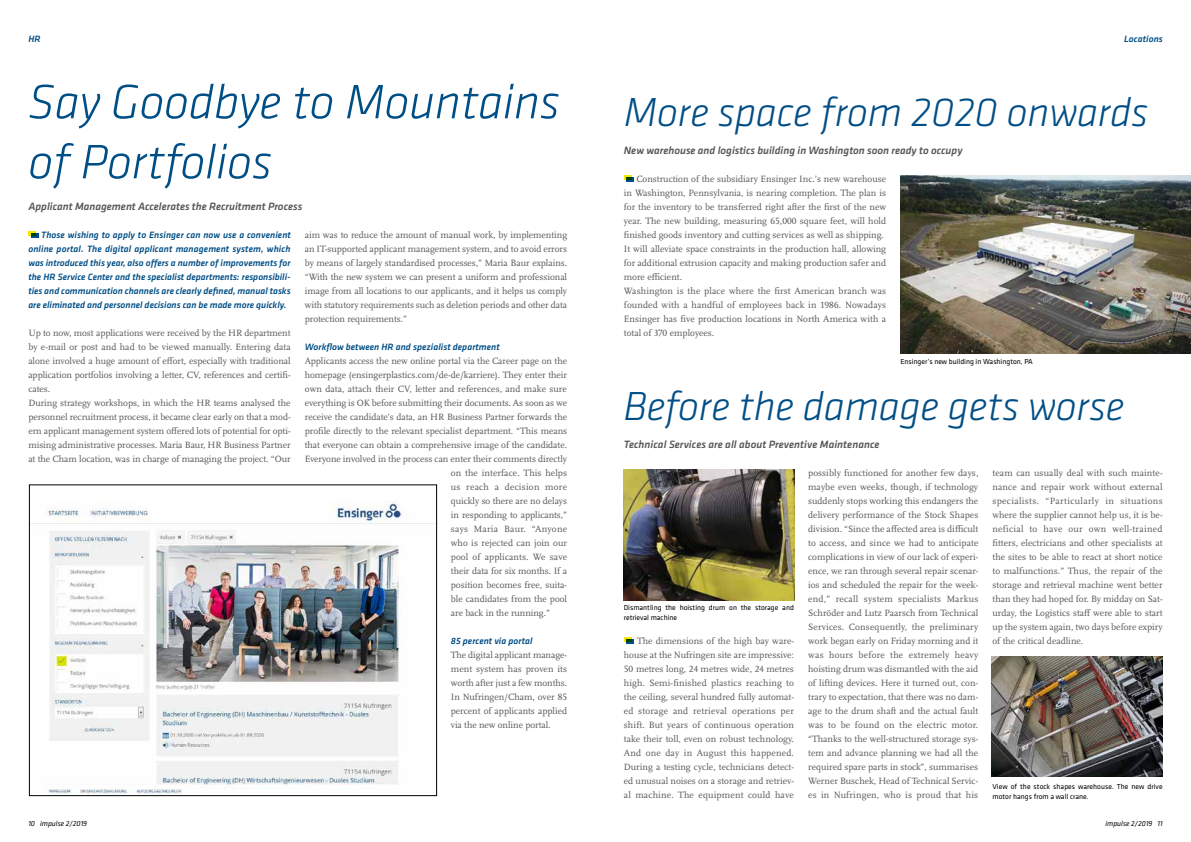
<style>
.page{position:relative;width:1191px;height:842px;background:#fff}
.page>*{position:absolute;margin:0;border:0;box-sizing:border-box;transform-origin:0 0}
.t1{font:italic 300 50px/60px "Klavika";letter-spacing:-.005em;color:#004e86}
.t2{font:italic 300 42px "Klavika";letter-spacing:-.005em;color:#004e86}
.t3{font:italic 500 11px "Klavika";color:#575756}
.t4{font:9.5px/14px "Scala Pro";letter-spacing:-.005em;color:#575756;text-align:justify}
.t5{font:italic 500 9.5px/14px "Klavika";letter-spacing:.005em;color:#004e86;text-align:justify}
.t6{font:9.5px "Scala Pro";letter-spacing:.025em;color:#575756}
.t7{font:7.5px/10px "Klavika";color:#000}
.t8{font:italic 7.5px "Klavika";letter-spacing:.005em;color:#000}
</style>
<div class="page">
<img style="left:624px;top:470px;width:170px;height:130px">
<img style="left:992px;top:657px;width:170px;height:120px">
<img style="left:900px;top:175px;width:291px;height:178px">
<svg style="left:28px;top:232px;width:10px;height:6px"></svg>
<img style="left:31px;top:500px;width:404px;height:294px">
<div style="left:29px;top:485px;width:408px;height:311px;border:1px solid #000"></div>
<svg style="left:624px;top:176px;width:10px;height:6px"></svg>
<svg style="left:624px;top:638px;width:10px;height:6px"></svg>
<p class="t5" style="left:28px;top:31px;width:14px">HR</p>
<h1 class="t1" style="left:28px;top:71px;width:533px">Say Goodbye to Mountains of Portfolios</h1>
<p class="t3" style="left:28px;top:199px;width:275px">Applicant Management Accelerates the Recruitment Process</p>
<p class="t5" style="left:28px;top:228px;width:264px;text-indent:13px">Those wishing to apply to Ensinger can now use a convenient online portal. The digital applicant management system, which was introduced this year, also offers a number of improvements for the HR Service Center and the specialist departments: responsibili&shy;ties and communication channels are clearly defined, manual tasks are eliminated and personnel decisions can be made more quickly.</p>
<p class="t4" style="left:28px;top:326px;width:264px;text-align:left">Up to now, most applications were received by the HR department by e-mail or post and had to be viewed manually. Entering data alone involved a huge amount of effort, especially with traditional application portfolios involving a letter, CV, references and certifi&shy;cates.<br>During strategy workshops, in which the HR teams analysed the personnel recruitment process, it became clear early on that a mod&shy;ern applicant management system offered lots of potential for opti&shy;mising administrative processes. Maria Baur, HR Business Partner at the Cham location, was in charge of managing the project. “Our</p>
<p class="t4" style="left:305px;top:228px;width:264px">aim was to reduce the amount of manual work, by implementing an IT-supported applicant management system, and to avoid errors by means of largely standardised processes,” Maria Baur explains. “With the new system we can present a uniform and professional image from all locations to our applicants, and it helps us comply with statutory requirements such as deletion periods and other data protection requirements.”</p>
<p class="t5" style="left:305px;top:340px;width:196px">Workflow between HR and spezialist department</p>
<p class="t4" style="left:305px;top:354px;width:264px">Applicants access the new online portal via the Career page on the</p>
<p class="t4" style="left:305px;top:368px;width:264px">homepage (ensingerplastics.com/de-de/karriere). They enter their</p>
<p class="t4" style="left:305px;top:382px;width:264px">own data, attach their CV, letter and references, and make sure</p>
<p class="t4" style="left:305px;top:396px;width:264px">everything is OK before submitting their documents. As soon as we</p>
<p class="t4" style="left:305px;top:410px;width:264px">receive the candidate’s data, an HR Business Partner forwards the</p>
<p class="t4" style="left:305px;top:424px;width:264px">profile directly to the relevant specialist department. “This means</p>
<p class="t4" style="left:305px;top:438px;width:264px">that everyone can obtain a comprehensive image of the candidate.</p>
<p class="t4" style="left:305px;top:452px;width:264px">Everyone involved in the process can enter their comments directly</p>
<p class="t4" style="left:451px;top:466px;width:118px">on the interface. This helps</p>
<p class="t6" style="left:451px;top:481px;width:118px">us reach a decision more</p>
<p class="t4" style="left:451px;top:494px;width:118px">quickly so there are no delays</p>
<p class="t4" style="left:451px;top:508px;width:118px">in responding to applicants,”</p>
<p class="t6" style="left:451px;top:523px;width:118px">says Maria Baur. “Anyone</p>
<p class="t4" style="left:451px;top:536px;width:118px">who is rejected can join our</p>
<p class="t4" style="left:451px;top:550px;width:118px">pool of applicants. We save</p>
<p class="t4" style="left:451px;top:564px;width:118px">their data for six months. If a</p>
<p class="t4" style="left:451px;top:578px;width:118px">position becomes free, suita-</p>
<p class="t4" style="left:451px;top:592px;width:118px">ble candidates from the pool</p>
<p class="t4" style="left:451px;top:606px;width:101px">are back in the running.”</p>
<p class="t5" style="left:451px;top:634px;width:83px">85 percent via portal</p>
<p class="t4" style="left:451px;top:648px;width:118px">The digital applicant manage&shy;ment system has proven its worth after just a few months.<br>In Nufringen/Cham, over 85 percent of applicants applied via the new online portal.</p>
<p class="t5" style="left:1124px;top:32px;width:40px">Locations</p>
<h2 class="t2" style="left:624px;top:87px;width:526px">More space from 2020 onwards</h2>
<p class="t3" style="left:624px;top:143px;width:340px">New warehouse and logistics building in Washington soon ready to occupy</p>
<p class="t4" style="left:624px;top:172px;width:264px;text-align:left;text-indent:13px">Construction of the subsidiary Ensinger Inc.’s new warehouse in Washington, Pennsylvania, is nearing completion. The plan is for the inventory to be transferred right after the first of the new year. The new building, measuring 65,000 square feet, will hold finished goods inventory and cutting services as well as shipping.<br>It will alleviate space constraints in the production hall, allowing for additional extrusion capacity and making production safer and more efficient.<br>Washington is the place where the first American branch was founded with a handful of employees back in 1986. Nowadays Ensinger has five production locations in North America with a total of 370 employees.</p>
<p class="t7" style="left:900px;top:356px;width:134px">Ensinger’s new building in Washington, PA</p>
<h2 class="t2" style="left:623px;top:381px;width:502px">Before the damage gets worse</h2>
<p class="t3" style="left:624px;top:437px;width:257px">Technical Services are all about Preventive Maintenance</p>
<p class="t7" style="left:624px;top:602px;width:172px">Dismantling the hoisting drum on the storage and retrieval machine</p>
<p class="t4" style="left:624px;top:634px;width:172px;text-indent:13px">The dimensions of the high bay ware&shy;house at the Nufringen site are impressive:<br>50 metres long, 24 metres wide, 24 metres high. Semi-finished plastics reaching to the ceiling, several hundred fully automat&shy;ed storage and retrieval operations per shift. But years of continuous operation take their toll, even on robust technology.<br>And one day in August this happened.<br>During a testing cycle, technicians detect&shy;ed unusual noises on a storage and retriev&shy;al machine. The equipment could have</p>
<p class="t4" style="left:808px;top:466px;width:172px">possibly functioned for another few days, maybe even weeks, though, if technology suddenly stops working this endangers the delivery performance of the Stock Shapes division. “Since the affected area is difficult to access, and since we had to anticipate complications in view of our lack of experi&shy;ence, we ran through several repair scenar&shy;ios and scheduled the repair for the week&shy;end,” recall system specialists Markus Schröder and Lutz Paarsch from Technical Services. Consequently, the preliminary work began early on Friday morning and it was hours before the extremely heavy hoisting drum was dismantled with the aid of lifting devices. Here it turned out, con&shy;trary to expectation, that there was no dam&shy;age to the drum shaft and the actual fault was to be found on the electric motor. “Thanks to the well-structured storage sys&shy;tem and advance planning we had all the required spare parts in stock”, summarises Werner Buschek, Head of Technical Servic&shy;es in Nufringen, who is proud that his</p>
<p class="t4" style="left:992px;top:466px;width:172px">team can usually deal with such mainte&shy;nance and repair work without external specialists. “Particularly in situations where the supplier cannot help us, it is be&shy;neficial to have our own well-trained fitters, electricians and other specialists at the sites to be able to react at short notice to malfunctions.” Thus, the repair of the storage and retrieval machine went better than they had hoped for. By midday on Sat&shy;urday, the Logistics staff were able to start up the system again, two days before expiry of the critical deadline.</p>
<p class="t7" style="left:992px;top:781px;width:172px">View of the stock shapes warehouse. The new drive motor hangs from a wall crane.</p>
<p class="t8" style="left:28px;top:818px;width:60px">10 impulse 2/2019</p>
<p class="t8" style="left:1105px;top:818px;width:59px">impulse 2/2019 11</p>
</div>
